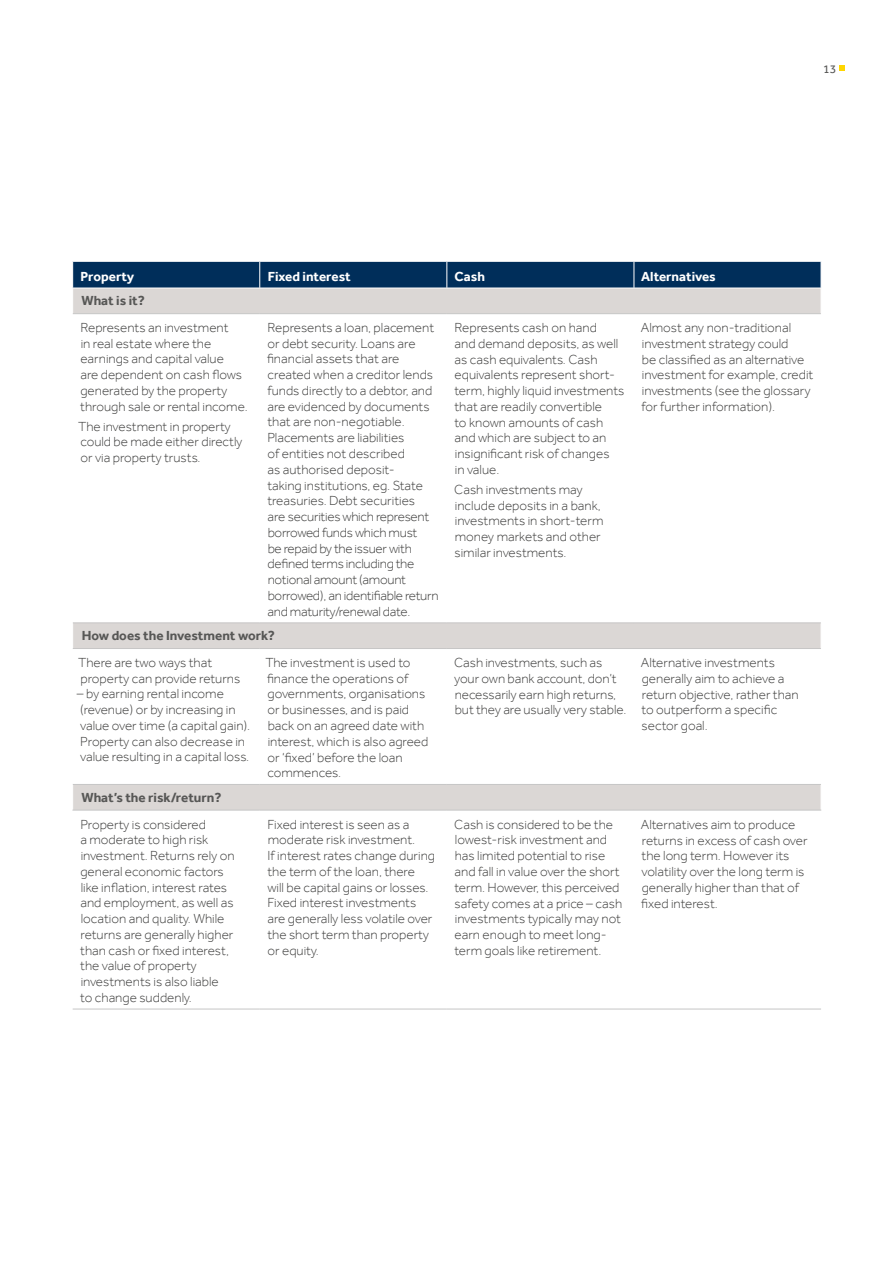
<style>
.page{position:relative;width:893px;height:1263px;background:#fff}
.page>*{position:absolute;margin:0;border:0;box-sizing:border-box;transform-origin:0 0}
.t1{font:300 13.5px/15.8px "Effra";color:#3c3c3b}
.t2{font:700 13.5px "Effra";color:#575756}
.t3{font:700 13.5px "Effra";color:#fff}
.t4{font:12px "Effra";color:#575756}
</style>
<div class="page">
<svg style="left:839px;top:66px;width:5px;height:5px"></svg>
<svg style="left:73px;top:314px;width:748px;height:496px"></svg>
<hr style="left:73px;top:1009px;width:187px;height:1px;background:#c6c6c6">
<hr style="left:260px;top:1009px;width:187px;height:1px;background:#c6c6c6">
<hr style="left:447px;top:1009px;width:187px;height:1px;background:#c6c6c6">
<hr style="left:634px;top:1009px;width:187px;height:1px;background:#c6c6c6">
<svg style="left:72px;top:261px;width:749px;height:53px;background:#71859a"></svg>
<hr style="left:73px;top:313px;width:187px;height:1px;background:#c6c6c6">
<hr style="left:260px;top:313px;width:187px;height:1px;background:#c6c6c6">
<hr style="left:447px;top:313px;width:187px;height:1px;background:#c6c6c6">
<hr style="left:634px;top:313px;width:187px;height:1px;background:#c6c6c6">
<hr style="left:73px;top:623px;width:187px;height:1px;background:#c6c6c6">
<hr style="left:260px;top:623px;width:187px;height:1px;background:#c6c6c6">
<hr style="left:447px;top:623px;width:187px;height:1px;background:#c6c6c6">
<hr style="left:634px;top:623px;width:187px;height:1px;background:#c6c6c6">
<hr style="left:73px;top:648px;width:187px;height:1px;background:#c6c6c6">
<hr style="left:260px;top:648px;width:187px;height:1px;background:#c6c6c6">
<hr style="left:447px;top:648px;width:187px;height:1px;background:#c6c6c6">
<hr style="left:634px;top:648px;width:187px;height:1px;background:#c6c6c6">
<hr style="left:73px;top:784px;width:187px;height:1px;background:#c6c6c6">
<hr style="left:260px;top:784px;width:187px;height:1px;background:#c6c6c6">
<hr style="left:447px;top:784px;width:187px;height:1px;background:#c6c6c6">
<hr style="left:634px;top:784px;width:187px;height:1px;background:#c6c6c6">
<hr style="left:72px;top:810px;width:188px;height:1px;background:#c6c6c6">
<hr style="left:260px;top:810px;width:187px;height:1px;background:#c6c6c6">
<hr style="left:447px;top:810px;width:187px;height:1px;background:#c6c6c6">
<hr style="left:634px;top:810px;width:187px;height:1px;background:#c6c6c6">
<p class="t4" style="left:823px;top:62px;width:15px">13</p>
<p class="t3" style="left:81px;top:268px;width:55px">Property</p>
<p class="t3" style="left:268px;top:268px;width:84px">Fixed interest</p>
<p class="t3" style="left:455px;top:268px;width:32px">Cash</p>
<p class="t3" style="left:641px;top:268px;width:76px">Alternatives</p>
<p class="t2" style="left:81px;top:292px;width:65px">What is it?</p>
<p class="t1" style="left:80px;top:319px;width:169px">Represents an investment<br>in real estate where the earnings and capital value<br>are dependent on cash flows generated by the property through sale or rental income.</p>
<p class="t1" style="left:78px;top:418px;width:166px">The investment in property could be made either directly or via property trusts.</p>
<p class="t1" style="left:267px;top:319px;width:173px">Represents a loan, placement or debt security. Loans are financial assets that are created when a creditor lends funds directly to a debtor, and are evidenced by documents that are non-negotiable.<br>Placements are liabilities<br>of entities not described<br>as authorised deposit-<br>taking institutions, eg. State treasuries. Debt securities<br>are securities which represent borrowed funds which must<br>be repaid by the issuer with defined terms including the notional amount (amount borrowed), an identifiable return and maturity/renewal date.</p>
<p class="t1" style="left:454px;top:320px;width:172px">Represents cash on hand<br>and demand deposits, as well as cash equivalents. Cash equivalents represent short&shy;term, highly liquid investments that are readily convertible<br>to known amounts of cash and which are subject to an insignificant risk of changes<br>in value.</p>
<p class="t1" style="left:641px;top:320px;width:174px">Almost any non-traditional investment strategy could<br>be classified as an alternative investment for example, credit investments (see the glossary for further information).</p>
<p class="t1" style="left:454px;top:481px;width:151px">Cash investments may include deposits in a bank, investments in short-term money markets and other similar investments.</p>
<p class="t2" style="left:82px;top:627px;width:195px">How does the Investment work?</p>
<p class="t1" style="left:78px;top:654px;width:164px">There are two ways that property can provide returns</p>
<p class="t1" style="left:77px;top:686px;width:175px">– by earning rental income (revenue) or by increasing in value over time (a capital gain).<br>Property can also decrease in value resulting in a capital loss.</p>
<p class="t1" style="left:265px;top:654px;width:165px">The investment is used to finance the operations of governments, organisations or businesses, and is paid back on an agreed date with interest, which is also agreed or ‘fixed’ before the loan commences.</p>
<p class="t1" style="left:454px;top:655px;width:174px">Cash investments, such as your own bank account, don’t necessarily earn high returns, but they are usually very stable.</p>
<p class="t1" style="left:641px;top:655px;width:159px">Alternative investments generally aim to achieve a return objective, rather than to outperform a specific sector goal.</p>
<p class="t2" style="left:81px;top:789px;width:142px">What’s the risk/return?</p>
<p class="t1" style="left:80px;top:816px;width:156px">Property is considered<br>a moderate to high risk investment. Returns rely on general economic factors like inflation, interest rates and employment, as well as location and quality. While returns are generally higher than cash or fixed interest, the value of property investments is also liable<br>to change suddenly.</p>
<p class="t1" style="left:267px;top:816px;width:169px">Fixed interest is seen as a moderate risk investment.<br>If interest rates change during the term of the loan, there<br>will be capital gains or losses.<br>Fixed interest investments are generally less volatile over the short term than property or equity.</p>
<p class="t1" style="left:454px;top:816px;width:169px">Cash is considered to be the lowest-risk investment and has limited potential to rise and fall in value over the short term. However, this perceived safety comes at a price – cash investments typically may not earn enough to meet long&shy;term goals like retirement.</p>
<p class="t1" style="left:641px;top:816px;width:168px">Alternatives aim to produce returns in excess of cash over the long term. However its volatility over the long term is generally higher than that of fixed interest.</p>
</div>
